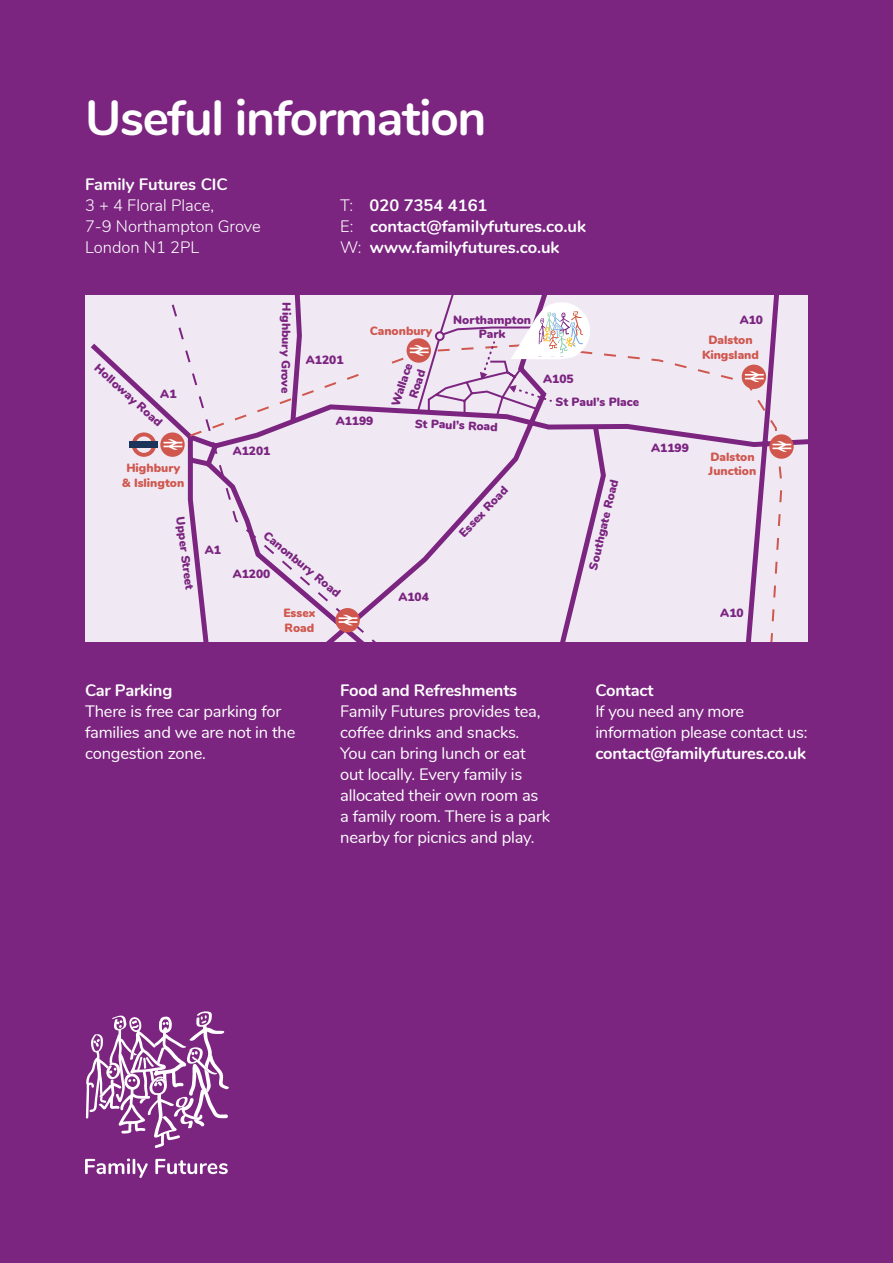
<style>
.page{position:relative;width:893px;height:1263px;background:#7b2480}
.page>*{position:absolute;margin:0;border:0;box-sizing:border-box;transform-origin:0 0}
.t1{font:700 49.5px "Nunito";letter-spacing:-.025em;color:#fff}
.t2{font:16.5px/21px "Nunito";letter-spacing:-.01em;color:#fff}
.t3{font:700 16.5px/21px "Nunito";letter-spacing:-.01em;color:#fff}
.t4{font:300 16.5px/21px "Nunito";color:#fff}
.t5{font:900 12px/14.2px "Nunito";color:#7b2480;text-align:right}
.t6{font:900 12px/14.4px "Nunito";color:#cf574e}
.s1{font-weight:300}
</style>
<div class="page">
<svg style="left:86px;top:1011px;width:143px;height:137px"></svg>
<svg style="left:85px;top:1158px;width:63px;height:20px"></svg>
<svg style="left:155px;top:1159px;width:73px;height:15px"></svg>
<div style="left:85px;top:296px;width:723px;height:346px;background:#f0e9f4"></div>
<svg style="left:190px;top:344px;width:592px;height:298px;background:#e9deed"></svg>
<div style="left:769px;top:434px;width:25px;height:25px;background:#cf574e;border-radius:50%"></div>
<svg style="left:772px;top:441px;width:19px;height:11px"></svg>
<svg style="left:407px;top:338px;width:24px;height:25px"></svg>
<div style="left:335px;top:608px;width:25px;height:24px;background:#cf574e;border-radius:50%"></div>
<svg style="left:339px;top:615px;width:18px;height:10px"></svg>
<div style="left:160px;top:432px;width:25px;height:25px;background:#cf574e;border-radius:50%"></div>
<svg style="left:163px;top:439px;width:19px;height:11px"></svg>
<svg style="left:132px;top:432px;width:24px;height:25px"></svg>
<div style="left:130px;top:441px;width:28px;height:7px;background:#1c345a"></div>
<div style="left:742px;top:365px;width:24px;height:24px;background:#cf574e;border-radius:50%"></div>
<svg style="left:745px;top:371px;width:19px;height:11px"></svg>
<svg style="left:288px;top:296px;width:16px;height:131px"></svg>
<svg style="left:410px;top:296px;width:198px;height:346px;background:#e7daea"></svg>
<h1 class="t1" style="left:85px;top:81px;width:403px">Useful information</h1>
<p class="t3" style="left:85px;top:173px;width:144px">Family Futures CIC</p>
<p class="t4" style="left:85px;top:194px;width:177px">3 + 4 Floral Place,<br>7-9 Northampton Grove<br>London N1 2PL</p>
<p class="t3" style="left:340px;top:194px;width:247px"><span class="s1">T:</span> 020 7354 4161<br><span class="s1">E:</span> contact@familyfutures.co.uk<br><span class="s1">W:</span> www.familyfutures.co.uk</p>
<p class="t5" style="left:102px;top:360px;width:88px;rotate:42deg">Holloway Road</p>
<p class="t5" style="left:160px;top:386px;width:18px">A1</p>
<p class="t6" style="left:122px;top:460px;width:64px;text-align:center">Highbury &amp; Islington</p>
<p class="t5" style="left:188px;top:516px;width:75px;rotate:83deg">Upper Street</p>
<p class="t5" style="left:205px;top:542px;width:18px">A1</p>
<p class="t5" style="left:295px;top:303px;width:92px;rotate:91deg">Highbury Grove</p>
<p class="t5" style="left:233px;top:443px;width:39px">A1201</p>
<p class="t5" style="left:306px;top:352px;width:39px">A1201</p>
<p class="t5" style="left:453px;top:312px;width:79px">Northampton</p>
<p class="t6" style="left:370px;top:323px;width:64px">Canonbury</p>
<p class="t5" style="left:479px;top:326px;width:28px">Park</p>
<p class="t5" style="left:388px;top:404px;width:46px;rotate:-72deg">Wallace<br>Road</p>
<p class="t5" style="left:336px;top:413px;width:39px">A1199</p>
<p class="t5" style="left:415px;top:416px;width:84px;rotate:2deg">St Paul’s Road</p>
<p class="t5" style="left:543px;top:371px;width:32px">A105</p>
<p class="t5" style="left:556px;top:394px;width:85px">St Paul’s Place</p>
<p class="t5" style="left:270px;top:528px;width:97px;rotate:39deg">Canonbury Road</p>
<p class="t5" style="left:233px;top:566px;width:39px">A1200</p>
<p class="t6" style="left:283px;top:605px;width:33px">Essex<br>Road</p>
<p class="t5" style="left:398px;top:589px;width:32px">A104</p>
<p class="t5" style="left:455px;top:529px;width:66px;rotate:-46deg">Essex Road</p>
<p class="t5" style="left:585px;top:568px;width:94px;rotate:-76deg">Southgate Road</p>
<p class="t5" style="left:651px;top:440px;width:39px">A1199</p>
<p class="t5" style="left:740px;top:312px;width:25px">A10</p>
<p class="t6" style="left:702px;top:332px;width:58px;text-align:center">Dalston<br>Kingsland</p>
<p class="t6" style="left:709px;top:448px;width:49px">Dalston<br>Junction</p>
<p class="t5" style="left:720px;top:605px;width:25px">A10</p>
<p class="t3" style="left:85px;top:679px;width:89px">Car Parking</p>
<p class="t2" style="left:85px;top:700px;width:212px">There is free car parking for families and we are not in the congestion zone.</p>
<p class="t3" style="left:340px;top:679px;width:179px">Food and Refreshments</p>
<p class="t2" style="left:340px;top:700px;width:211px">Family Futures provides tea, coffee drinks and snacks.<br>You can bring lunch or eat out locally. Every family is allocated their own room as a family room. There is a park nearby for picnics and play.</p>
<p class="t3" style="left:595px;top:679px;width:60px">Contact</p>
<p class="t2" style="left:595px;top:700px;width:214px">If you need any more information please contact us:</p>
<p class="t3" style="left:595px;top:742px;width:212px">contact@familyfutures.co.uk</p>
</div>
